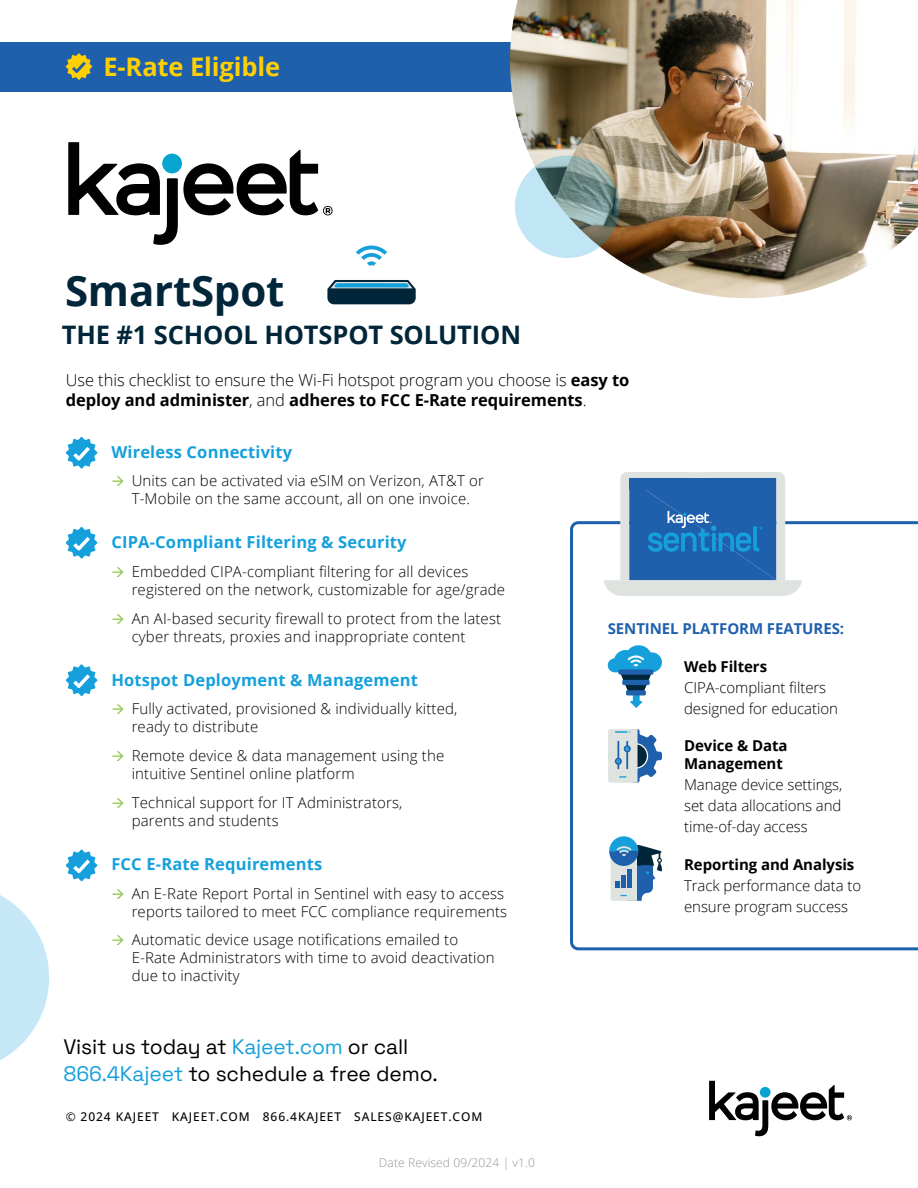
<style>
.page{position:relative;width:918px;height:1188px;background:#fff}
.page>*{position:absolute;margin:0;border:0;box-sizing:border-box;transform-origin:0 0}
.t1{font:700 42px "Open Sans";letter-spacing:-.005em;color:#012639}
.t2{font:700 25.5px "Open Sans";letter-spacing:-.005em;color:#012639}
.t3{font:700 25.5px "Open Sans";letter-spacing:-.005em;color:#ffcf05}
.t4{font:300 21px/27px "Space Grotesk";letter-spacing:-.005em;color:#000}
.t5{font:300 16.5px/19.8px "Open Sans";letter-spacing:-.005em;color:#000}
.t6{font:700 16.5px "Open Sans";letter-spacing:.01em;color:#16a0db}
.t7{font:300 15px/18px "Open Sans";letter-spacing:.01em;color:#000}
.t8{font:700 15px/18px "Open Sans";letter-spacing:-.005em;color:#000}
.t9{font:700 15px "Open Sans";letter-spacing:-.005em;color:#1f60ad}
.t10{font:500 12px "Open Sans";letter-spacing:.075em;color:#000}
.t11{font:300 12px "Open Sans";letter-spacing:.01em;color:#939598}
.s1{font-weight:700}
.s2{color:#16a0db}
.s3{font-weight:400}
</style>
<div class="page">
<div style="left:0;top:42px;width:535px;height:49px;background:#1f60ad"></div>
<img style="left:510px;top:0;width:408px;height:298px">
<svg style="left:68px;top:142px;width:265px;height:103px"></svg>
<div style="left:162px;top:154px;width:20px;height:19px;background:#06a4d1;border-radius:50%"></div>
<svg style="left:515px;top:156px;width:105px;height:102px;background:#96b4b9"></svg>
<svg style="left:66px;top:437px;width:32px;height:32px"></svg>
<svg style="left:66px;top:527px;width:32px;height:32px"></svg>
<svg style="left:66px;top:664px;width:32px;height:32px"></svg>
<svg style="left:66px;top:849px;width:32px;height:33px"></svg>
<svg style="left:0;top:895px;width:49px;height:165px"></svg>
<svg style="left:709px;top:1081px;width:143px;height:55px"></svg>
<div style="left:760px;top:1087px;width:11px;height:11px;background:#06a4d1;border-radius:50%"></div>
<svg style="left:570px;top:521px;width:348px;height:429px"></svg>
<svg style="left:608px;top:645px;width:56px;height:63px"></svg>
<div style="left:619px;top:669px;width:34px;height:6px;background:#1f60ad;border-radius:2px"></div>
<div style="left:622px;top:680px;width:28px;height:5px;background:#1f60ad;border-radius:2px"></div>
<div style="left:626px;top:690px;width:20px;height:5px;background:#1f60ad;border-radius:2px"></div>
<svg style="left:608px;top:729px;width:54px;height:54px"></svg>
<svg style="left:609px;top:836px;width:53px;height:65px"></svg>
<svg style="left:604px;top:472px;width:198px;height:124px;background:#709cc8"></svg>
<svg style="left:66px;top:53px;width:26px;height:27px"></svg>
<svg style="left:327px;top:280px;width:89px;height:24px;background:#215167"></svg>
<svg style="left:356px;top:246px;width:31px;height:20px"></svg>
<h2 class="t3" style="left:103px;top:49px;width:178px">E-Rate Eligible</h2>
<h1 class="t1" style="left:65px;top:261px;width:221px">SmartSpot</h1>
<h2 class="t2" style="left:62px;top:317px;width:461px">THE #1 SCHOOL HOTSPOT SOLUTION</h2>
<p class="t5" style="left:66px;top:370px;width:565px">Use this checklist to ensure the Wi-Fi hotspot program you choose is <span class="s1">easy to deploy and administer</span>, and <span class="s1">adheres to FCC E-Rate requirements</span>.</p>
<p class="t6" style="left:111px;top:440px;width:182px">Wireless Connectivity</p>
<p class="t7" style="left:132px;top:471px;width:354px">Units can be activated via eSIM on Verizon, AT&amp;T or<br>T-Mobile on the same account, all on one invoice.</p>
<p class="t6" style="left:111px;top:531px;width:297px">CIPA-Compliant Filtering &amp; Security</p>
<p class="t7" style="left:132px;top:562px;width:375px">Embedded CIPA-compliant filtering for all devices registered on the network, customizable for age/grade</p>
<p class="t7" style="left:132px;top:609px;width:371px">An AI-based security firewall to protect from the latest cyber threats, proxies and inappropriate content</p>
<p class="t6" style="left:111px;top:668px;width:308px">Hotspot Deployment &amp; Management</p>
<p class="t7" style="left:132px;top:700px;width:327px">Fully activated, provisioned &amp; individually kitted, ready to distribute</p>
<p class="t7" style="left:132px;top:746px;width:314px">Remote device &amp; data management using the intuitive Sentinel online platform</p>
<p class="t7" style="left:132px;top:793px;width:272px">Technical support for IT Administrators, parents and students</p>
<p class="t6" style="left:111px;top:852px;width:212px">FCC E-Rate Requirements</p>
<p class="t7" style="left:132px;top:884px;width:377px">An E-Rate Report Portal in Sentinel with easy to access reports tailored to meet FCC compliance requirements</p>
<p class="t7" style="left:132px;top:930px;width:364px">Automatic device usage notifications emailed to<br>E-Rate Administrators with time to avoid deactivation due to inactivity</p>
<h3 class="t4" style="left:63px;top:1032px;width:376px">Visit us today at <span class="s2">Kajeet.com</span> or call<br><span class="s2">866.4Kajeet</span> to schedule a free demo.</h3>
<p class="t10" style="left:66px;top:1109px;width:418px"><span class="s3">©</span> 2024 KAJEET KAJEET.COM 866.4KAJEET SALES@KAJEET.COM</p>
<p class="t11" style="left:379px;top:1154px;width:158px">Date Revised 09/2024 | v1.0</p>
<p class="t9" style="left:608px;top:618px;width:238px">SENTINEL PLATFORM FEATURES:</p>
<p class="t8" style="left:684px;top:657px;width:85px">Web Filters</p>
<p class="t7" style="left:684px;top:676px;width:155px;line-height:21px">CIPA-compliant filters designed for education</p>
<p class="t8" style="left:684px;top:737px;width:105px">Device &amp; Data<br>Management</p>
<p class="t7" style="left:684px;top:774px;width:160px;line-height:21px;text-align:justify">Manage device settings, set data allocations and time-of-day access</p>
<p class="t8" style="left:684px;top:855px;width:172px">Reporting and Analysis</p>
<p class="t7" style="left:684px;top:875px;width:179px;line-height:21px">Track performance data to ensure program success</p>
</div>
